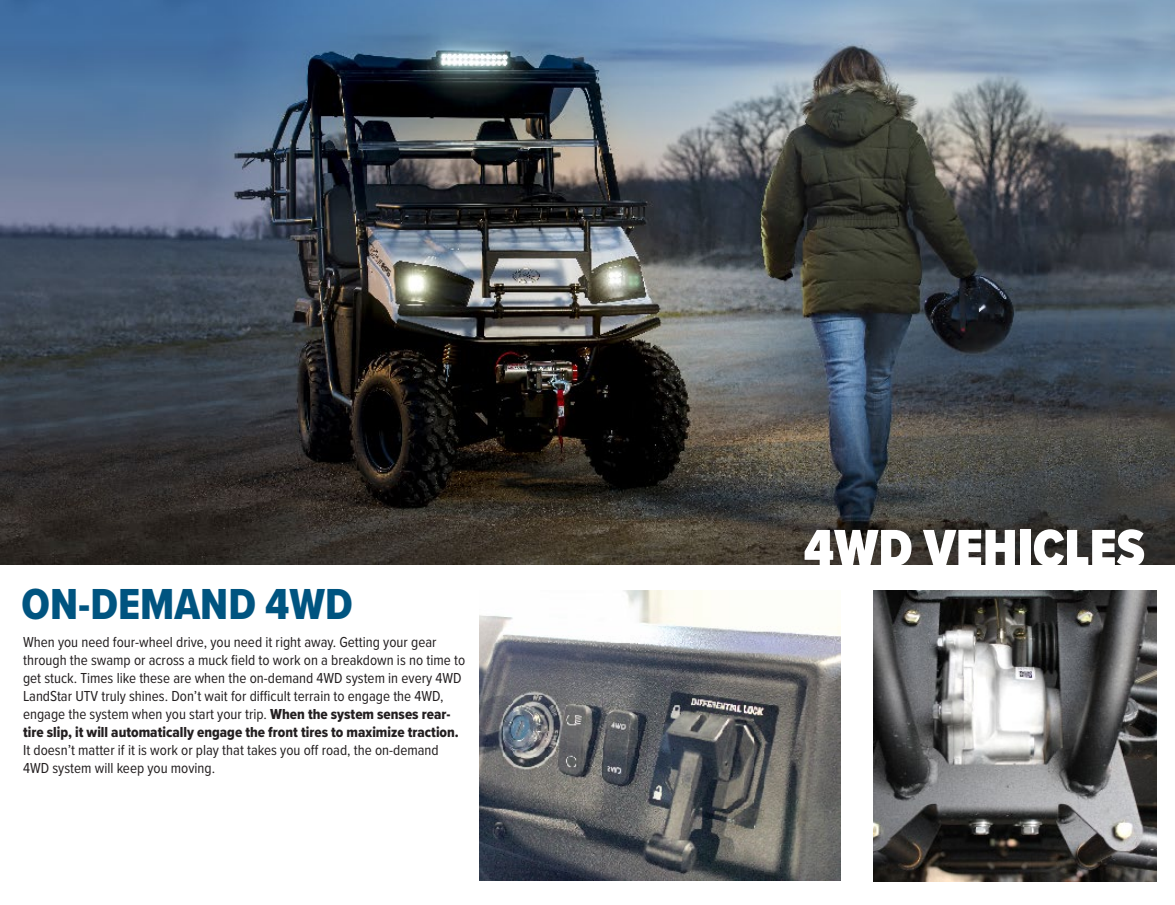
<style>
.page{position:relative;width:1175px;height:905px;background:#fff}
.page>*{position:absolute;margin:0;border:0;box-sizing:border-box;transform-origin:0 0}
.t1{font:900 54px "Proxima Nova Cond";color:#fff}
.t2{font:45px "Proxima Nova Cond Extrabld";color:#005480}
.t3{font:15px/18px "Proxima Nova Cond";color:#231f20}
.t4{font:15px "Proxima Nova Cond Extrabld";color:#231f20}
.s1{font-family:"Proxima Nova Cond Extrabld"}
</style>
<div class="page">
<img style="left:0;top:0;width:1174px;height:564px">
<img style="left:479px;top:591px;width:361px;height:289px">
<img style="left:873px;top:591px;width:283px;height:290px">
<h2 class="t2" style="left:22px;top:570px;width:333px">ON-DEMAND 4WD</h2>
<p class="t3" style="left:23px;top:632px;width:443px">When you need four-wheel drive, you need it right away. Getting your gear through the swamp or across a muck field to work on a breakdown is no time to get stuck. Times like these are when the on-demand 4WD system in every 4WD LandStar UTV truly shines. Don’t wait for difficult terrain to engage the 4WD, engage the system when you start your trip. <span class="s1">When the system senses rear-</span></p>
<p class="t4" style="left:23px;top:720px;width:437px">tire slip, it will automatically engage the front tires to maximize traction.</p>
<p class="t3" style="left:23px;top:740px;width:417px">It doesn’t matter if it is work or play that takes you off road, the on-demand<br>4WD system will keep you moving.</p>
<h1 class="t1" style="left:803px;top:508px;width:343px">4WD VEHICLES</h1>
</div>
